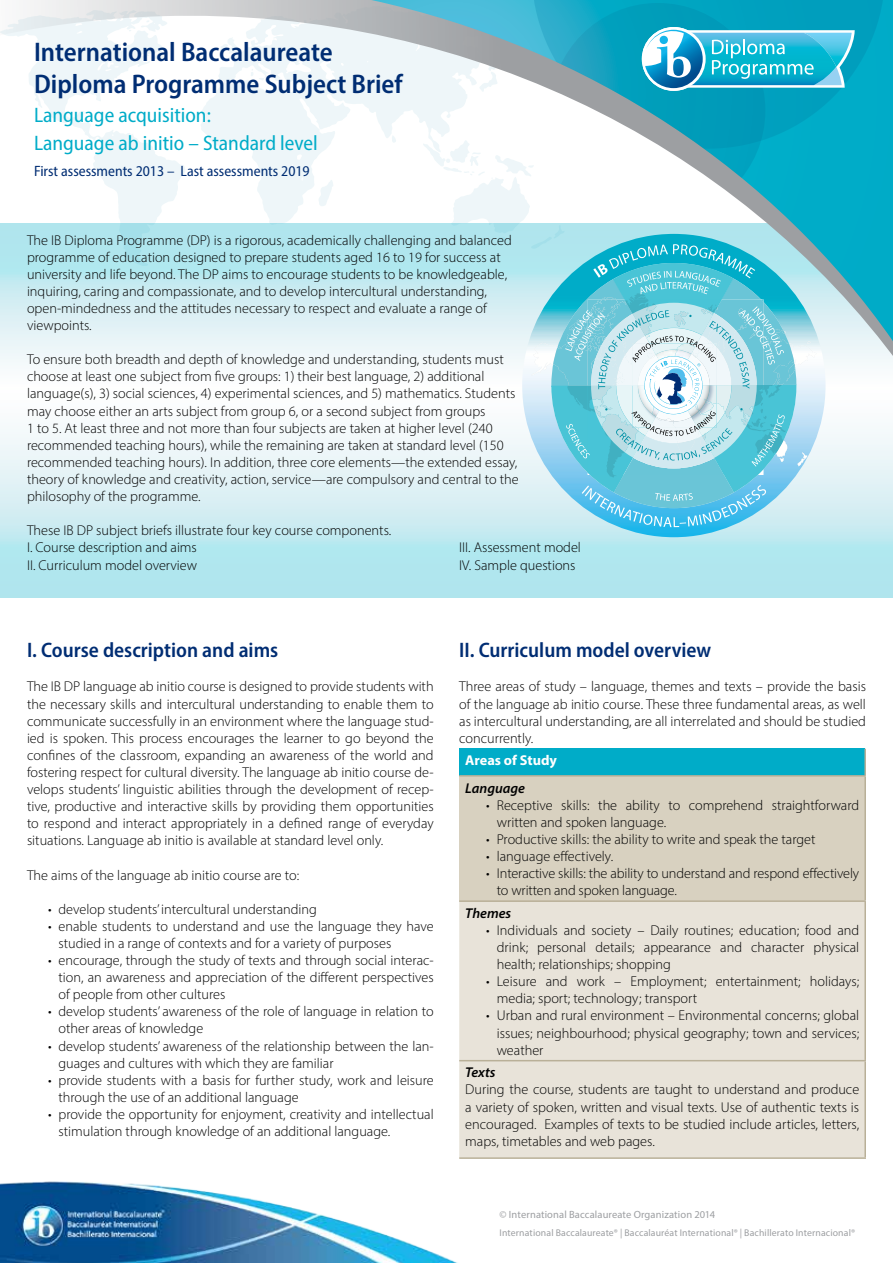
<style>
.page{position:relative;width:893px;height:1263px;background:#fff}
.page>*{position:absolute;margin:0;border:0;box-sizing:border-box;transform-origin:0 0}
.t1{font:600 semi-condensed 27px/32.4px "Myriad Pro";color:#002d73}
.t2{font:600 semi-condensed 21px "Myriad Pro";color:#002d73}
.t3{font:semi-condensed 21px/28.5px "Myriad Pro";color:#00acc8}
.t4{font:semi-condensed 15px "Myriad Pro";color:#002d73}
.t5{font:300 14.25px/17.1px "Myriad Pro";color:#000}
.t6{font:italic 600 14.25px "Myriad Pro";color:#000}
.t7{font:700 14.25px "Myriad Pro";color:#fff}
.t8{font:10.5px "Myriad Pro";letter-spacing:.01em;color:#9d9fa2}
.t9{font:9.75px "Myriad Pro";letter-spacing:.015em;color:#9d9fa2}
</style>
<div class="page">
<svg style="left:0;top:389px;width:893px;height:209px"></svg>
<svg style="left:0;top:0;width:893px;height:389px"></svg>
<svg style="left:371px;top:0;width:522px;height:341px"></svg>
<svg style="left:532px;top:0;width:353px;height:149px;background:#1babc6"></svg>
<svg style="left:550px;top:3px;width:215px;height:215px;background:#46abc0"></svg>
<svg style="left:371px;top:0;width:22px;height:116px;background:#d8e1e4"></svg>
<img style="left:0;top:1181px;width:458px;height:82px">
<div style="left:459px;top:749px;width:406px;height:27px;background:#00acc8"></div>
<div style="left:459px;top:776px;width:406px;height:125px;background:#d8d1c0"></div>
<div style="left:459px;top:902px;width:405px;height:255px;background:#e8e3d9"></div>
<hr style="left:864px;top:749px;width:2px;height:26px;background:#b9b098">
<hr style="left:459px;top:775px;width:407px;height:2px;background:#b9b098">
<hr style="left:864px;top:777px;width:2px;height:123px;background:#b9b098">
<hr style="left:459px;top:900px;width:407px;height:2px;background:#b9b098">
<hr style="left:864px;top:902px;width:2px;height:158px;background:#b9b098">
<hr style="left:459px;top:1060px;width:407px;height:1px;background:#b9b098">
<hr style="left:864px;top:1061px;width:2px;height:96px;background:#b9b098">
<hr style="left:459px;top:1157px;width:407px;height:2px;background:#b9b098">
<svg style="left:642px;top:27px;width:213px;height:64px"></svg>
<svg style="left:522px;top:234px;width:303px;height:303px;background:#b0e1ee"></svg>
<svg style="left:423px;top:139px;width:394px;height:388px"></svg>
<h1 class="t1" style="left:34px;top:35px;width:370px">International Baccalaureate<br>Diploma Programme Subject Brief</h1>
<h2 class="t3" style="left:34px;top:100px;width:285px">Language acquisition:<br>Language ab initio – Standard level</h2>
<p class="t4" style="left:34px;top:161px;width:277px">First assessments 2013 – Last assessments 2019</p>
<p class="t5" style="left:27px;top:231px;width:486px">The IB Diploma Programme (DP) is a rigorous, academically challenging and balanced programme of education designed to prepare students aged 16 to 19 for success at university and life beyond. The DP aims to encourage students to be knowledgeable, inquiring, caring and compassionate, and to develop intercultural understanding, open-mindedness and the attitudes necessary to respect and evaluate a range of viewpoints.</p>
<p class="t5" style="left:27px;top:351px;width:493px">To ensure both breadth and depth of knowledge and understanding, students must choose at least one subject from five groups: 1) their best language, 2) additional language(s), 3) social sciences, 4) experimental sciences, and 5) mathematics. Students may choose either an arts subject from group 6, or a second subject from groups<br>1 to 5. At least three and not more than four subjects are taken at higher level (240 recommended teaching hours), while the remaining are taken at standard level (150 recommended teaching hours). In addition, three core elements—the extended essay, theory of knowledge and creativity, action, service—are compulsory and central to the philosophy of the programme.</p>
<p class="t5" style="left:27px;top:522px;width:366px">These IB DP subject briefs illustrate four key course components.<br>I. Course description and aims<br>II. Curriculum model overview</p>
<p class="t5" style="left:459px;top:539px;width:123px">III. Assessment model<br>IV. Sample questions</p>
<h2 class="t2" style="left:27px;top:637px;width:253px">I. Course description and aims</h2>
<p class="t5" style="left:27px;top:678px;width:408px;text-align:justify">The IB DP language ab initio course is designed to provide students with the necessary skills and intercultural understanding to enable them to communicate successfully in an environment where the language stud&shy;ied is spoken. This process encourages the learner to go beyond the confines of the classroom, expanding an awareness of the world and fostering respect for cultural diversity. The language ab initio course de&shy;velops students’ linguistic abilities through the development of recep&shy;tive, productive and interactive skills by providing them opportunities to respond and interact appropriately in a defined range of everyday situations. Language ab initio is available at standard level only.</p>
<p class="t5" style="left:27px;top:866px;width:274px">The aims of the language ab initio course are to:</p>
<p class="t5" style="left:48px;top:900px;width:270px">• develop students’ intercultural understanding</p>
<p class="t5" style="left:59px;top:917px;width:377px;text-indent:-11px">• enable students to understand and use the language they have studied in a range of contexts and for a variety of purposes</p>
<p class="t5" style="left:59px;top:952px;width:377px;text-align:justify;text-indent:-11px">• encourage, through the study of texts and through social interac&shy;tion, an awareness and appreciation of the different perspectives of people from other cultures</p>
<p class="t5" style="left:59px;top:1003px;width:377px;text-indent:-11px">• develop students’ awareness of the role of language in relation to other areas of knowledge</p>
<p class="t5" style="left:59px;top:1037px;width:377px;text-indent:-11px">• develop students’ awareness of the relationship between the lan&shy;guages and cultures with which they are familiar</p>
<p class="t5" style="left:59px;top:1071px;width:377px;text-indent:-11px">• provide students with a basis for further study, work and leisure through the use of an additional language</p>
<p class="t5" style="left:59px;top:1105px;width:377px;text-indent:-11px">• provide the opportunity for enjoyment, creativity and intellectual stimulation through knowledge of an additional language.</p>
<h2 class="t2" style="left:459px;top:637px;width:253px">II. Curriculum model overview</h2>
<p class="t5" style="left:459px;top:678px;width:408px;text-align:justify">Three areas of study – language, themes and texts – provide the basis of the language ab initio course. These three fundamental areas, as well as intercultural understanding, are all interrelated and should be studied concurrently.</p>
<p class="t7" style="left:465px;top:751px;width:93px">Areas of Study</p>
<p class="t6" style="left:465px;top:779px;width:61px">Language</p>
<p class="t5" style="left:497px;top:796px;width:364px;text-indent:-11px">• Receptive skills: the ability to comprehend straightforward written and spoken language.</p>
<p class="t5" style="left:486px;top:830px;width:331px">• Productive skills: the ability to write and speak the target</p>
<p class="t5" style="left:486px;top:847px;width:128px">• language effectively.</p>
<p class="t5" style="left:497px;top:865px;width:364px;text-indent:-11px">• Interactive skills: the ability to understand and respond effectively to written and spoken language.</p>
<p class="t6" style="left:465px;top:904px;width:48px">Themes</p>
<p class="t5" style="left:497px;top:921px;width:364px;text-align:justify;text-indent:-11px">• Individuals and society – Daily routines; education; food and drink; personal details; appearance and character physical health; relationships; shopping</p>
<p class="t5" style="left:497px;top:973px;width:364px;text-indent:-11px">• Leisure and work – Employment; entertainment; holidays; media; sport; technology; transport</p>
<p class="t5" style="left:497px;top:1007px;width:364px;text-align:justify;text-indent:-11px">• Urban and rural environment – Environmental concerns; global issues; neighbourhood; physical geography; town and services; weather</p>
<p class="t6" style="left:465px;top:1063px;width:32px">Texts</p>
<p class="t5" style="left:465px;top:1081px;width:395px;text-align:justify">During the course, students are taught to understand and produce a variety of spoken, written and visual texts. Use of authentic texts is encouraged. Examples of texts to be studied include articles, letters, maps, timetables and web pages.</p>
<p class="t8" style="left:500px;top:1208px;width:217px">© International Baccalaureate Organization 2014</p>
<p class="t9" style="left:500px;top:1226px;width:357px">International Baccalaureate® | Baccalauréat International® | Bachillerato Internacional®</p>
</div>
